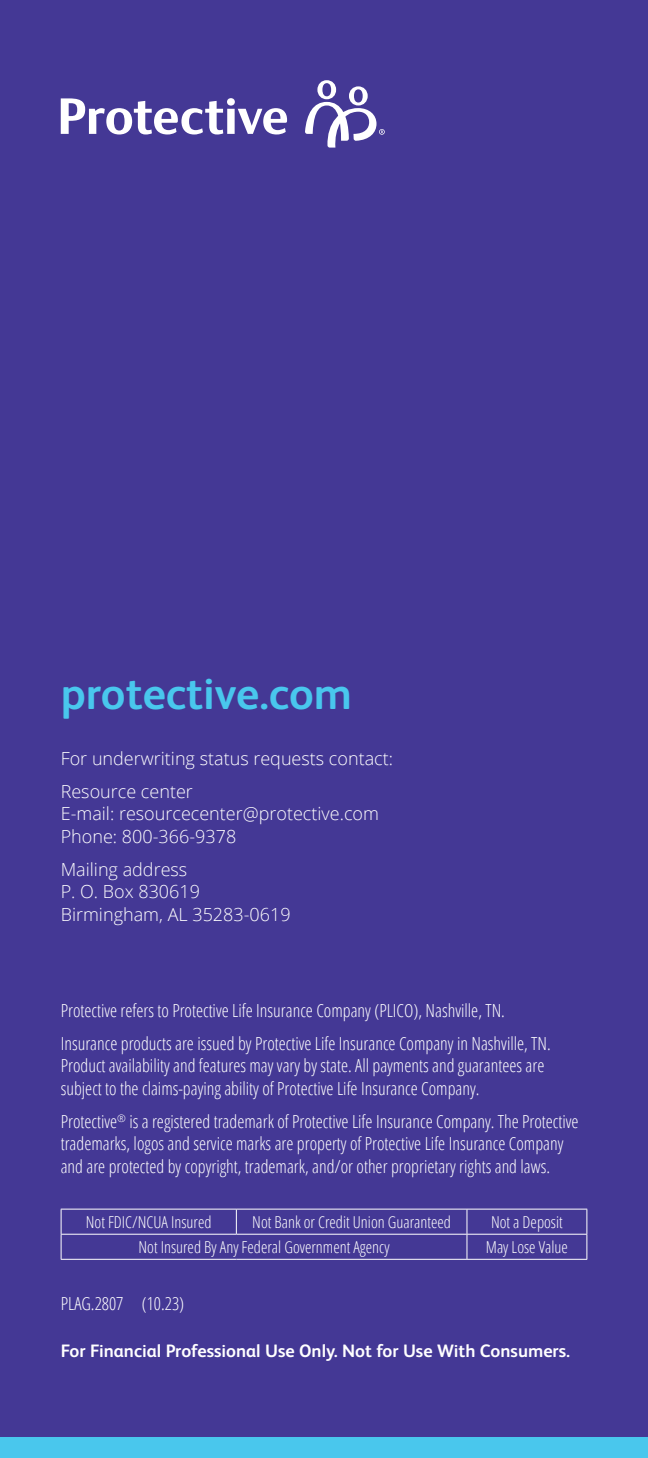
<style>
.page{position:relative;width:648px;height:1458px;background:#443895}
.page>*{position:absolute;margin:0;border:0;box-sizing:border-box;transform-origin:0 0}
.t1{font:700 45px "FS Albert Pro";color:#49c7ed}
.t2{font:300 condensed 18px/22.5px "Open Sans";color:#fff}
.t3{font:300 18px/22.5px "Open Sans";color:#fff}
.t4{font:700 18px "FS Albert Pro";color:#fff}
.t5{font:300 condensed 16.43px "Open Sans";color:#fff}
</style>
<div class="page">
<div style="left:0;top:1438px;width:648px;height:20px;background:#49c7ed"></div>
<hr style="left:61px;top:1209px;width:175px;height:1px;background:#fff">
<hr style="left:236px;top:1209px;width:231px;height:1px;background:#fff">
<svg style="left:236px;top:1209px;width:1px;height:25px"></svg>
<hr style="left:467px;top:1209px;width:120px;height:1px;background:#fff">
<hr style="left:61px;top:1234px;width:175px;height:1px;background:#fff">
<svg style="left:61px;top:1209px;width:1px;height:50px"></svg>
<hr style="left:236px;top:1234px;width:231px;height:1px;background:#fff">
<hr style="left:467px;top:1234px;width:120px;height:1px;background:#fff">
<svg style="left:467px;top:1209px;width:1px;height:50px"></svg>
<svg style="left:587px;top:1209px;width:1px;height:50px"></svg>
<hr style="left:61px;top:1259px;width:175px;height:1px;background:#fff">
<hr style="left:236px;top:1259px;width:231px;height:1px;background:#fff">
<hr style="left:467px;top:1259px;width:120px;height:1px;background:#fff">
<svg style="left:61px;top:98px;width:226px;height:37px"></svg>
<svg style="left:305px;top:80px;width:80px;height:68px"></svg>
<h1 class="t1" style="left:61px;top:662px;width:293px">protective.com</h1>
<p class="t3" style="left:61px;top:742px;width:334px;line-height:32.6px">For underwriting status requests contact:<br>Resource center</p>
<p class="t3" style="left:61px;top:802px;width:320px">E-mail: resourcecenter@protective.com<br>Phone: 800-366-9378</p>
<p class="t3" style="left:61px;top:857px;width:231px">Mailing address<br>P. O. Box 830619<br>Birmingham, AL 35283-0619</p>
<p class="t2" style="left:61px;top:994px;width:492px;line-height:32.6px">Protective refers to Protective Life Insurance Company (PLICO), Nashville, TN.<br>Insurance products are issued by Protective Life Insurance Company in Nashville, TN.</p>
<p class="t2" style="left:61px;top:1054px;width:485px">Product availability and features may vary by state. All payments and guarantees are subject to the claims-paying ability of Protective Life Insurance Company.</p>
<p class="t2" style="left:61px;top:1109px;width:519px">Protective<sup>®</sup> is a registered trademark of Protective Life Insurance Company. The Protective trademarks, logos and service marks are property of Protective Life Insurance Company and are protected by copyright, trademark, and/or other proprietary rights and laws.</p>
<p class="t5" style="left:86px;top:1211px;width:127px">Not FDIC/NCUA Insured</p>
<p class="t5" style="left:252px;top:1211px;width:200px">Not Bank or Credit Union Guaranteed</p>
<p class="t5" style="left:491px;top:1211px;width:73px">Not a Deposit</p>
<p class="t5" style="left:138px;top:1236px;width:253px">Not Insured By Any Federal Government Agency</p>
<p class="t5" style="left:486px;top:1236px;width:84px">May Lose Value</p>
<p class="t2" style="left:61px;top:1291px;width:125px">PLAG.2807 (10.23)</p>
<p class="t4" style="left:61px;top:1338px;width:511px">For Financial Professional Use Only. Not for Use With Consumers.</p>
</div>
